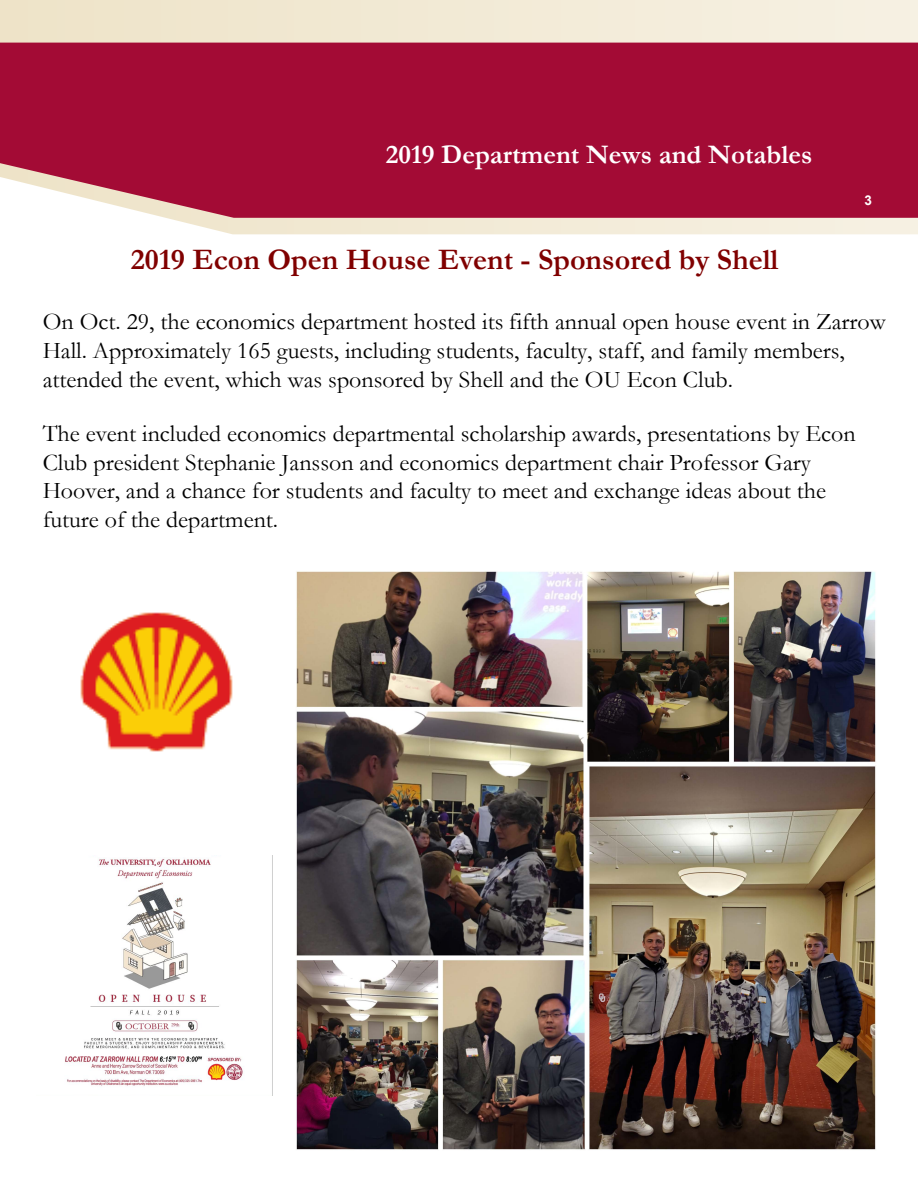
<style>
.page{position:relative;width:918px;height:1188px;background:#fff}
.page>*{position:absolute;margin:0;border:0;box-sizing:border-box;transform-origin:0 0}
.t1{font:700 30px "Garamond";color:#800000}
.t2{font:700 27px "Garamond";color:#fff}
.t3{font:24px/28.8px "Garamond";color:#000}
.t4{font:700 13.5px "Arial";color:#fff}
</style>
<div class="page">
<svg style="left:0;top:0;width:918px;height:234px;background:#f2e9d7"></svg>
<div style="left:0;top:43px;width:918px;height:175px;background:#a30b35"></div>
<img style="left:296px;top:571px;width:580px;height:579px">
<img style="left:80px;top:612px;width:153px;height:140px">
<img style="left:65px;top:858px;width:178px;height:228px">
<p class="t2" style="left:386px;top:136px;width:428px">2019 Department News and Notables</p>
<p class="t1" style="left:131px;top:240px;width:649px">2019 Econ Open House Event - Sponsored by Shell</p>
<p class="t4" style="left:865px;top:191px;width:9px">3</p>
<p class="t3" style="left:43px;top:307px;width:845px">On Oct. 29, the economics department hosted its fifth annual open house event in Zarrow<br>Hall. Approximately 165 guests, including students, faculty, staff, and family members, attended the event, which was sponsored by Shell and the OU Econ Club.</p>
<p class="t3" style="left:43px;top:418px;width:814px">The event included economics departmental scholarship awards, presentations by Econ Club president Stephanie Jansson and economics department chair Professor Gary Hoover, and a chance for students and faculty to meet and exchange ideas about the future of the department.</p>
</div>
